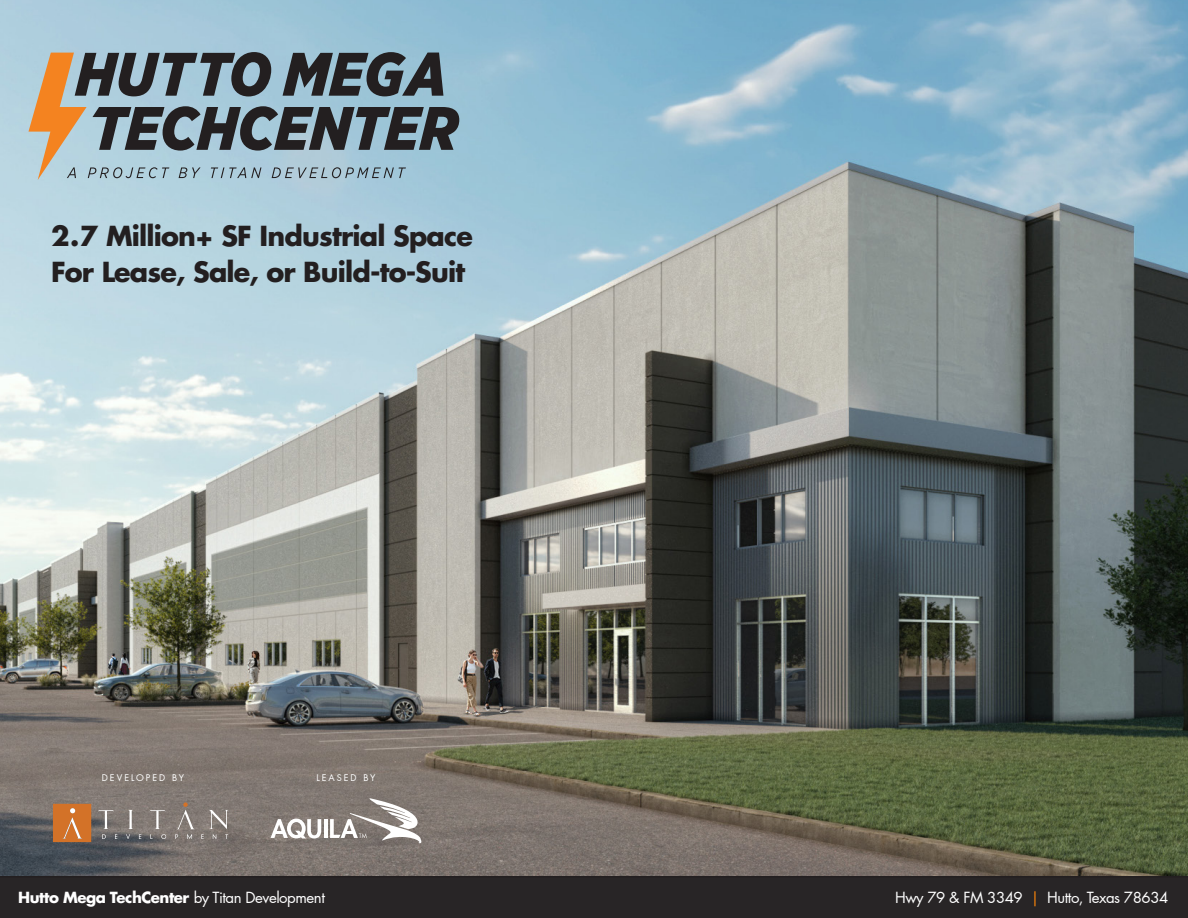
<style>
.page{position:relative;width:1188px;height:918px;background:#fff}
.page>*{position:absolute;margin:0;border:0;box-sizing:border-box;transform-origin:0 0}
.Building_Name{font:700 27px/36px "Futura LT Pro";letter-spacing:-.03em;color:#231f20}
.t1{font:700 15px "Futura LT Pro";letter-spacing:-.03em;color:#fff}
.t2{font:15px "Futura LT Pro";letter-spacing:-.03em;color:#fff}
.Address{font:9px "Futura LT Pro";letter-spacing:.22em;color:#fff}
.s1{font-weight:400}
.s2{color:#f5820a}
</style>
<div class="page">
<div style="left:0;top:876px;width:1188px;height:42px;background:#282526"></div>
<img style="left:0;top:0;width:1188px;height:876px">
<svg style="left:98px;top:810px;width:19px;height:29px"></svg>
<svg style="left:126px;top:810px;width:7px;height:29px"></svg>
<svg style="left:149px;top:810px;width:17px;height:29px"></svg>
<svg style="left:175px;top:802px;width:20px;height:37px"></svg>
<svg style="left:201px;top:810px;width:27px;height:29px"></svg>
<svg style="left:53px;top:804px;width:38px;height:38px"></svg>
<hr style="left:324px;top:819px;width:4px;height:19px;background:#fff">
<svg style="left:330px;top:798px;width:91px;height:45px"></svg>
<svg style="left:271px;top:819px;width:50px;height:19px"></svg>
<svg style="left:29px;top:52px;width:430px;height:128px"></svg>
<p class="Building_Name" style="left:51px;top:217px;width:423px">2.7 Million+ SF Industrial Space<br>For Lease, Sale, or Build-to-Suit</p>
<p class="Address" style="left:102px;top:772px;width:84px">DEVELOPED BY</p>
<p class="Address" style="left:316px;top:772px;width:61px">LEASED BY</p>
<p class="t1" style="left:18px;top:886px;width:308px">Hutto Mega TechCenter <span class="s1">by Titan Development</span></p>
<p class="t2" style="left:895px;top:887px;width:275px">Hwy 79 &amp; FM 3349 <span class="s2">|</span> Hutto, Texas 78634</p>
</div>
